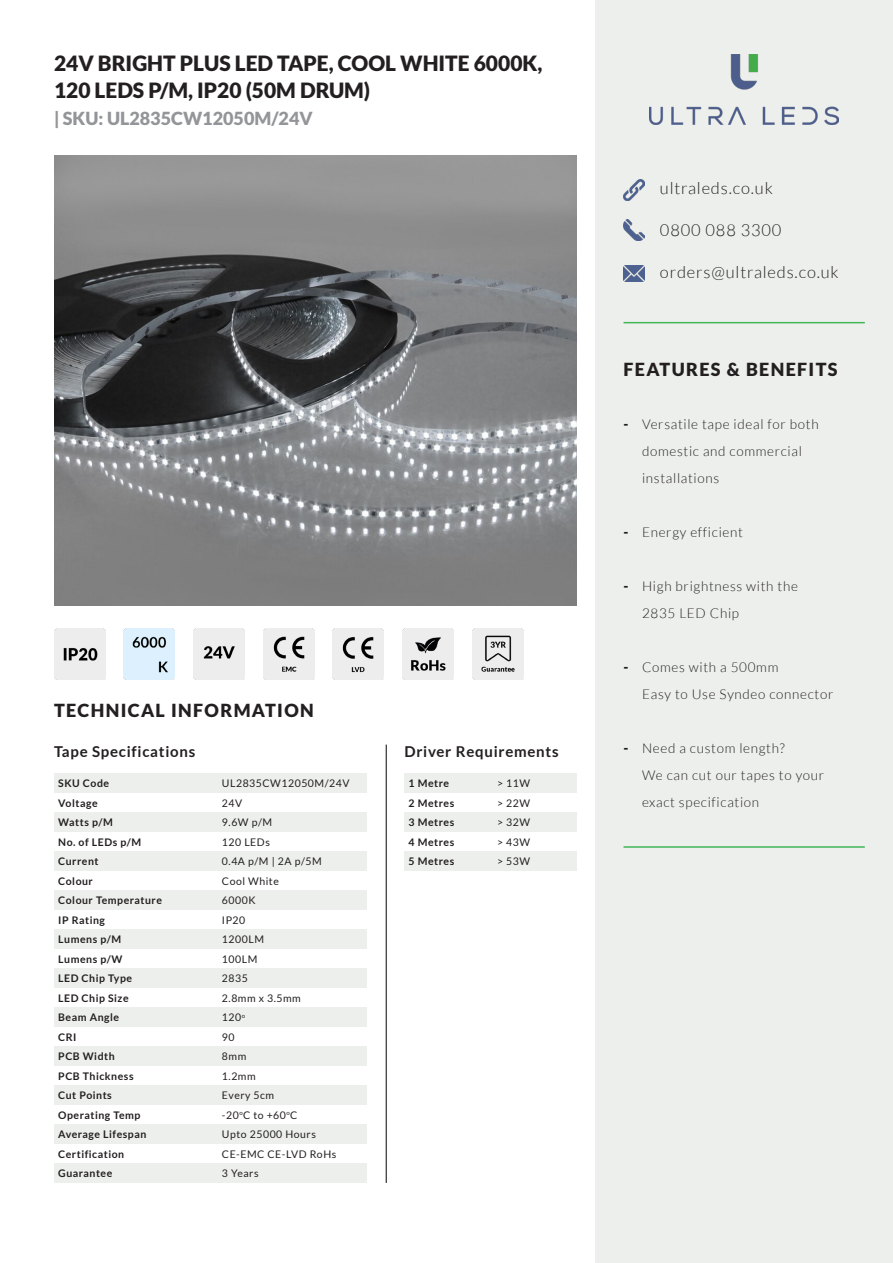
<style>
.page{position:relative;width:893px;height:1263px;background:#fff}
.page>*{position:absolute;margin:0;border:0;box-sizing:border-box;transform-origin:0 0}
.t1{font:900 21px/27px "Lato";color:#231f20}
.t2{font:900 18px "Lato";letter-spacing:.075em;color:#231f20}
.t3{font:900 18px "Lato";color:#939598}
.t4{font:300 16.5px "Lato";letter-spacing:.05em;color:#231f20}
.t5{font:700 15px "Lato";letter-spacing:.05em;color:#231f20}
.t6{font:300 13.5px/27px "Lato";letter-spacing:.05em;color:#231f20}
.t7{font:900 13.5px "Lato";color:#231f20}
.t8{font:700 10.5px "Lato";letter-spacing:.05em;color:#231f20}
.t9{font:10.5px "Lato";letter-spacing:.05em;color:#231f20}
</style>
<div class="page">
<div style="left:595px;top:0;width:298px;height:1263px;background:#edefed"></div>
<img style="left:649px;top:54px;width:190px;height:70px">
<img style="left:623px;top:179px;width:22px;height:21px">
<hr style="left:623px;top:322px;width:242px;height:1px;background:#41b757">
<img style="left:623px;top:219px;width:22px;height:21px">
<img style="left:623px;top:265px;width:22px;height:17px">
<hr style="left:623px;top:846px;width:242px;height:2px;background:#41b757">
<img style="left:54px;top:155px;width:523px;height:451px">
<img style="left:54px;top:629px;width:51px;height:51px">
<img style="left:124px;top:629px;width:51px;height:51px">
<img style="left:193px;top:629px;width:51px;height:51px">
<img style="left:263px;top:629px;width:51px;height:51px">
<img style="left:333px;top:629px;width:51px;height:51px">
<img style="left:403px;top:629px;width:51px;height:51px">
<img style="left:472px;top:629px;width:51px;height:51px">
<div style="left:54px;top:774px;width:313px;height:19px;background:#edefed"></div>
<div style="left:54px;top:813px;width:313px;height:19px;background:#edefed"></div>
<div style="left:54px;top:852px;width:313px;height:19px;background:#edefed"></div>
<div style="left:54px;top:891px;width:313px;height:19px;background:#edefed"></div>
<div style="left:54px;top:930px;width:313px;height:19px;background:#edefed"></div>
<div style="left:54px;top:968px;width:313px;height:20px;background:#edefed"></div>
<div style="left:54px;top:1007px;width:313px;height:20px;background:#edefed"></div>
<div style="left:54px;top:1046px;width:313px;height:20px;background:#edefed"></div>
<div style="left:54px;top:1085px;width:313px;height:20px;background:#edefed"></div>
<div style="left:54px;top:1124px;width:313px;height:20px;background:#edefed"></div>
<div style="left:54px;top:1163px;width:313px;height:20px;background:#edefed"></div>
<hr style="left:386px;top:745px;width:1px;height:438px;background:#231f20">
<div style="left:404px;top:774px;width:173px;height:19px;background:#edefed"></div>
<div style="left:404px;top:813px;width:173px;height:19px;background:#edefed"></div>
<div style="left:404px;top:852px;width:173px;height:19px;background:#edefed"></div>
<p class="t1" style="left:54px;top:49px;width:490px">24V BRIGHT PLUS LED TAPE, COOL WHITE 6000K,<br>120 LEDS P/M, IP20 (50M DRUM)</p>
<p class="t3" style="left:54px;top:108px;width:260px">| SKU: UL2835CW12050M/24V</p>
<p class="t2" style="left:54px;top:700px;width:261px">TECHNICAL INFORMATION</p>
<p class="t5" style="left:54px;top:743px;width:143px">Tape Specifications</p>
<p class="t8" style="left:58px;top:777px;width:52px">SKU Code</p>
<p class="t8" style="left:58px;top:797px;width:41px">Voltage</p>
<p class="t8" style="left:58px;top:816px;width:56px">Watts p/M</p>
<p class="t8" style="left:58px;top:836px;width:84px">No. of LEDs p/M</p>
<p class="t8" style="left:58px;top:855px;width:42px">Current</p>
<p class="t8" style="left:58px;top:875px;width:36px">Colour</p>
<p class="t8" style="left:58px;top:894px;width:105px">Colour Temperature</p>
<p class="t8" style="left:58px;top:914px;width:48px">IP Rating</p>
<p class="t8" style="left:58px;top:933px;width:64px">Lumens p/M</p>
<p class="t8" style="left:58px;top:953px;width:66px">Lumens p/W</p>
<p class="t8" style="left:58px;top:972px;width:75px">LED Chip Type</p>
<p class="t8" style="left:58px;top:992px;width:72px">LED Chip Size</p>
<p class="t8" style="left:58px;top:1011px;width:62px">Beam Angle</p>
<p class="t8" style="left:58px;top:1031px;width:20px">CRI</p>
<p class="t8" style="left:58px;top:1050px;width:58px">PCB Width</p>
<p class="t8" style="left:58px;top:1070px;width:77px">PCB Thickness</p>
<p class="t8" style="left:58px;top:1089px;width:55px">Cut Points</p>
<p class="t8" style="left:58px;top:1109px;width:84px">Operating Temp</p>
<p class="t8" style="left:58px;top:1128px;width:90px">Average Lifespan</p>
<p class="t8" style="left:58px;top:1148px;width:67px">Certification</p>
<p class="t8" style="left:58px;top:1167px;width:56px">Guarantee</p>
<p class="t9" style="left:222px;top:777px;width:129px">UL2835CW12050M/24V</p>
<p class="t9" style="left:222px;top:797px;width:22px">24V</p>
<p class="t9" style="left:222px;top:816px;width:52px">9.6W p/M</p>
<p class="t9" style="left:222px;top:836px;width:49px">120 LEDs</p>
<p class="t9" style="left:222px;top:855px;width:101px">0.4A p/M | 2A p/5M</p>
<p class="t9" style="left:222px;top:875px;width:58px">Cool White</p>
<p class="t9" style="left:222px;top:894px;width:35px">6000K</p>
<p class="t9" style="left:222px;top:914px;width:25px">IP20</p>
<p class="t9" style="left:222px;top:933px;width:44px">1200LM</p>
<p class="t9" style="left:222px;top:953px;width:37px">100LM</p>
<p class="t9" style="left:222px;top:972px;width:27px">2835</p>
<p class="t9" style="left:222px;top:992px;width:80px">2.8mm x 3.5mm</p>
<p class="t9" style="left:222px;top:1011px;width:25px">120<sup>o</sup></p>
<p class="t9" style="left:222px;top:1031px;width:14px">90</p>
<p class="t9" style="left:222px;top:1050px;width:26px">8mm</p>
<p class="t9" style="left:222px;top:1070px;width:35px">1.2mm</p>
<p class="t9" style="left:222px;top:1089px;width:54px">Every 5cm</p>
<p class="t9" style="left:222px;top:1109px;width:77px">-20<sup>o</sup>C to +60<sup>o</sup>C</p>
<p class="t9" style="left:222px;top:1128px;width:95px">Upto 25000 Hours</p>
<p class="t9" style="left:222px;top:1148px;width:116px">CE-EMC CE-LVD RoHs</p>
<p class="t9" style="left:222px;top:1167px;width:38px">3 Years</p>
<p class="t5" style="left:404px;top:743px;width:156px">Driver Requirements</p>
<p class="t8" style="left:409px;top:777px;width:42px">1 Metre</p>
<p class="t8" style="left:409px;top:797px;width:47px">2 Metres</p>
<p class="t8" style="left:409px;top:816px;width:47px">3 Metres</p>
<p class="t8" style="left:409px;top:836px;width:47px">4 Metres</p>
<p class="t8" style="left:409px;top:855px;width:47px">5 Metres</p>
<p class="t9" style="left:497px;top:777px;width:35px">&gt; 11W</p>
<p class="t9" style="left:497px;top:797px;width:35px">&gt; 22W</p>
<p class="t9" style="left:497px;top:816px;width:35px">&gt; 32W</p>
<p class="t9" style="left:497px;top:836px;width:35px">&gt; 43W</p>
<p class="t9" style="left:497px;top:855px;width:35px">&gt; 53W</p>
<p class="t4" style="left:660px;top:179px;width:114px">ultraleds.co.uk</p>
<p class="t4" style="left:660px;top:221px;width:123px">0800 088 3300</p>
<p class="t4" style="left:660px;top:263px;width:180px">orders@ultraleds.co.uk</p>
<p class="t2" style="left:623px;top:358px;width:216px">FEATURES &amp; BENEFITS</p>
<p class="t7" style="left:623px;top:416px;width:6px">-</p>
<p class="t6" style="left:642px;top:411px;width:178px">Versatile tape ideal for both domestic and commercial installations</p>
<p class="t7" style="left:623px;top:524px;width:6px">-</p>
<p class="t6" style="left:642px;top:519px;width:102px">Energy efficient</p>
<p class="t7" style="left:623px;top:578px;width:6px">-</p>
<p class="t6" style="left:642px;top:573px;width:157px">High brightness with the</p>
<p class="t6" style="left:642px;top:600px;width:98px">2835 LED Chip</p>
<p class="t7" style="left:623px;top:659px;width:6px">-</p>
<p class="t6" style="left:642px;top:654px;width:138px">Comes with a 500mm</p>
<p class="t6" style="left:642px;top:681px;width:193px">Easy to Use Syndeo connector</p>
<p class="t7" style="left:623px;top:740px;width:6px">-</p>
<p class="t6" style="left:642px;top:735px;width:144px">Need a custom length?</p>
<p class="t6" style="left:642px;top:762px;width:183px">We can cut our tapes to your exact specification</p>
</div>
